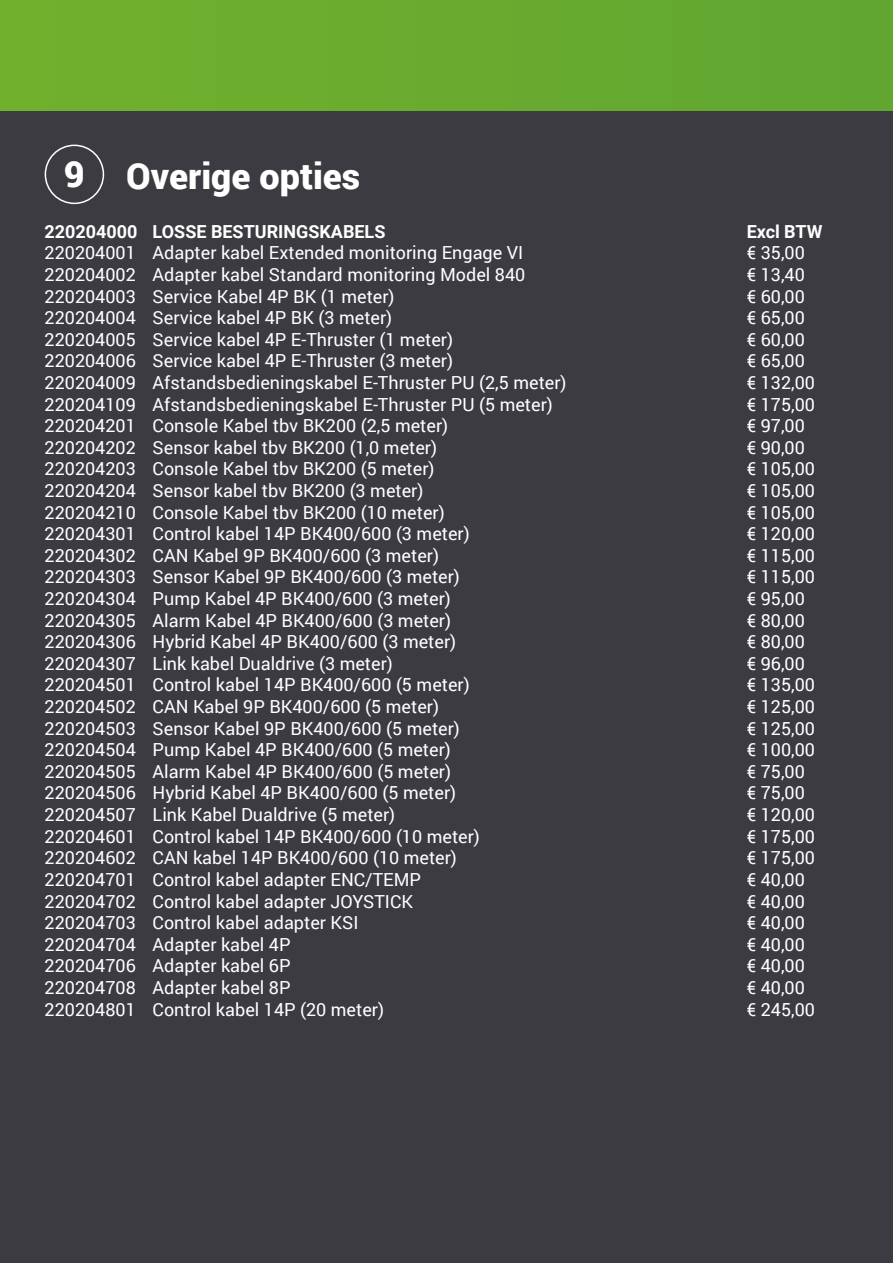
<style>
.page{position:relative;width:893px;height:1263px;background:#fff}
.page>*{position:absolute;margin:0;border:0;box-sizing:border-box;transform-origin:0 0}
.t1{font:900 36px "Roboto";color:#fff}
.t2{font:18px "Roboto";color:#fff}
.t3{font:700 18px "Roboto";color:#fff}
</style>
<div class="page">
<div style="left:0;top:34px;width:893px;height:1229px;background:#3c3b42"></div>
<div style="left:45px;top:145px;width:59px;height:59px;border:2px solid #fff;border-radius:50%"></div>
<div style="left:0;top:0;width:893px;height:111px;background:#68ab2f"></div>
<h1 class="t1" style="left:64px;top:151px;width:298px">9 Overige opties</h1>
<p class="t3" style="left:45px;top:219px;width:342px">220204000 LOSSE BESTURINGSKABELS</p>
<p class="t3" style="left:747px;top:219px;width:77px">Excl BTW</p>
<p class="t2" style="left:45px;top:240px;width:480px">220204001 Adapter kabel Extended monitoring Engage VI</p>
<p class="t2" style="left:747px;top:240px;width:60px">€ 35,00</p>
<p class="t2" style="left:45px;top:262px;width:482px">220204002 Adapter kabel Standard monitoring Model 840</p>
<p class="t2" style="left:747px;top:262px;width:60px">€ 13,40</p>
<p class="t2" style="left:45px;top:284px;width:351px">220204003 Service Kabel 4P BK (1 meter)</p>
<p class="t2" style="left:747px;top:284px;width:60px">€ 60,00</p>
<p class="t2" style="left:45px;top:305px;width:349px">220204004 Service kabel 4P BK (3 meter)</p>
<p class="t2" style="left:747px;top:305px;width:60px">€ 65,00</p>
<p class="t2" style="left:45px;top:327px;width:410px">220204005 Service kabel 4P E-Thruster (1 meter)</p>
<p class="t2" style="left:747px;top:327px;width:60px">€ 60,00</p>
<p class="t2" style="left:45px;top:348px;width:410px">220204006 Service kabel 4P E-Thruster (3 meter)</p>
<p class="t2" style="left:747px;top:348px;width:60px">€ 65,00</p>
<p class="t2" style="left:45px;top:370px;width:523px">220204009 Afstandsbedieningskabel E-Thruster PU (2,5 meter)</p>
<p class="t2" style="left:747px;top:370px;width:70px">€ 132,00</p>
<p class="t2" style="left:45px;top:392px;width:510px">220204109 Afstandsbedieningskabel E-Thruster PU (5 meter)</p>
<p class="t2" style="left:747px;top:392px;width:70px">€ 175,00</p>
<p class="t2" style="left:45px;top:413px;width:405px">220204201 Console Kabel tbv BK200 (2,5 meter)</p>
<p class="t2" style="left:747px;top:413px;width:60px">€ 97,00</p>
<p class="t2" style="left:45px;top:435px;width:394px">220204202 Sensor kabel tbv BK200 (1,0 meter)</p>
<p class="t2" style="left:747px;top:435px;width:60px">€ 90,00</p>
<p class="t2" style="left:45px;top:456px;width:391px">220204203 Console Kabel tbv BK200 (5 meter)</p>
<p class="t2" style="left:747px;top:456px;width:70px">€ 105,00</p>
<p class="t2" style="left:45px;top:478px;width:380px">220204204 Sensor kabel tbv BK200 (3 meter)</p>
<p class="t2" style="left:747px;top:478px;width:70px">€ 105,00</p>
<p class="t2" style="left:45px;top:500px;width:402px">220204210 Console Kabel tbv BK200 (10 meter)</p>
<p class="t2" style="left:747px;top:500px;width:70px">€ 105,00</p>
<p class="t2" style="left:45px;top:521px;width:427px">220204301 Control kabel 14P BK400/600 (3 meter)</p>
<p class="t2" style="left:747px;top:521px;width:70px">€ 120,00</p>
<p class="t2" style="left:45px;top:543px;width:396px">220204302 CAN Kabel 9P BK400/600 (3 meter)</p>
<p class="t2" style="left:747px;top:543px;width:70px">€ 115,00</p>
<p class="t2" style="left:45px;top:564px;width:417px">220204303 Sensor Kabel 9P BK400/600 (3 meter)</p>
<p class="t2" style="left:747px;top:564px;width:70px">€ 115,00</p>
<p class="t2" style="left:45px;top:586px;width:408px">220204304 Pump Kabel 4P BK400/600 (3 meter)</p>
<p class="t2" style="left:747px;top:586px;width:60px">€ 95,00</p>
<p class="t2" style="left:45px;top:608px;width:408px">220204305 Alarm Kabel 4P BK400/600 (3 meter)</p>
<p class="t2" style="left:747px;top:608px;width:60px">€ 80,00</p>
<p class="t2" style="left:45px;top:629px;width:413px">220204306 Hybrid Kabel 4P BK400/600 (3 meter)</p>
<p class="t2" style="left:747px;top:629px;width:60px">€ 80,00</p>
<p class="t2" style="left:45px;top:651px;width:350px">220204307 Link kabel Dualdrive (3 meter)</p>
<p class="t2" style="left:747px;top:651px;width:60px">€ 96,00</p>
<p class="t2" style="left:45px;top:672px;width:427px">220204501 Control kabel 14P BK400/600 (5 meter)</p>
<p class="t2" style="left:747px;top:672px;width:70px">€ 135,00</p>
<p class="t2" style="left:45px;top:694px;width:396px">220204502 CAN Kabel 9P BK400/600 (5 meter)</p>
<p class="t2" style="left:747px;top:694px;width:70px">€ 125,00</p>
<p class="t2" style="left:45px;top:716px;width:417px">220204503 Sensor Kabel 9P BK400/600 (5 meter)</p>
<p class="t2" style="left:747px;top:716px;width:70px">€ 125,00</p>
<p class="t2" style="left:45px;top:737px;width:408px">220204504 Pump Kabel 4P BK400/600 (5 meter)</p>
<p class="t2" style="left:747px;top:737px;width:70px">€ 100,00</p>
<p class="t2" style="left:45px;top:759px;width:408px">220204505 Alarm Kabel 4P BK400/600 (5 meter)</p>
<p class="t2" style="left:747px;top:759px;width:60px">€ 75,00</p>
<p class="t2" style="left:45px;top:780px;width:413px">220204506 Hybrid Kabel 4P BK400/600 (5 meter)</p>
<p class="t2" style="left:747px;top:780px;width:60px">€ 75,00</p>
<p class="t2" style="left:45px;top:802px;width:352px">220204507 Link Kabel Dualdrive (5 meter)</p>
<p class="t2" style="left:747px;top:802px;width:70px">€ 120,00</p>
<p class="t2" style="left:45px;top:824px;width:437px">220204601 Control kabel 14P BK400/600 (10 meter)</p>
<p class="t2" style="left:747px;top:824px;width:70px">€ 175,00</p>
<p class="t2" style="left:45px;top:845px;width:414px">220204602 CAN kabel 14P BK400/600 (10 meter)</p>
<p class="t2" style="left:747px;top:845px;width:70px">€ 175,00</p>
<p class="t2" style="left:45px;top:867px;width:378px">220204701 Control kabel adapter ENC/TEMP</p>
<p class="t2" style="left:747px;top:867px;width:60px">€ 40,00</p>
<p class="t2" style="left:45px;top:888px;width:370px">220204702 Control kabel adapter JOYSTICK</p>
<p class="t2" style="left:747px;top:888px;width:60px">€ 40,00</p>
<p class="t2" style="left:45px;top:910px;width:315px">220204703 Control kabel adapter KSI</p>
<p class="t2" style="left:747px;top:910px;width:60px">€ 40,00</p>
<p class="t2" style="left:45px;top:932px;width:247px">220204704 Adapter kabel 4P</p>
<p class="t2" style="left:747px;top:932px;width:60px">€ 40,00</p>
<p class="t2" style="left:45px;top:953px;width:247px">220204706 Adapter kabel 6P</p>
<p class="t2" style="left:747px;top:953px;width:60px">€ 40,00</p>
<p class="t2" style="left:45px;top:975px;width:247px">220204708 Adapter kabel 8P</p>
<p class="t2" style="left:747px;top:975px;width:60px">€ 40,00</p>
<p class="t2" style="left:45px;top:996px;width:341px">220204801 Control kabel 14P (20 meter)</p>
<p class="t2" style="left:747px;top:996px;width:70px">€ 245,00</p>
</div>
